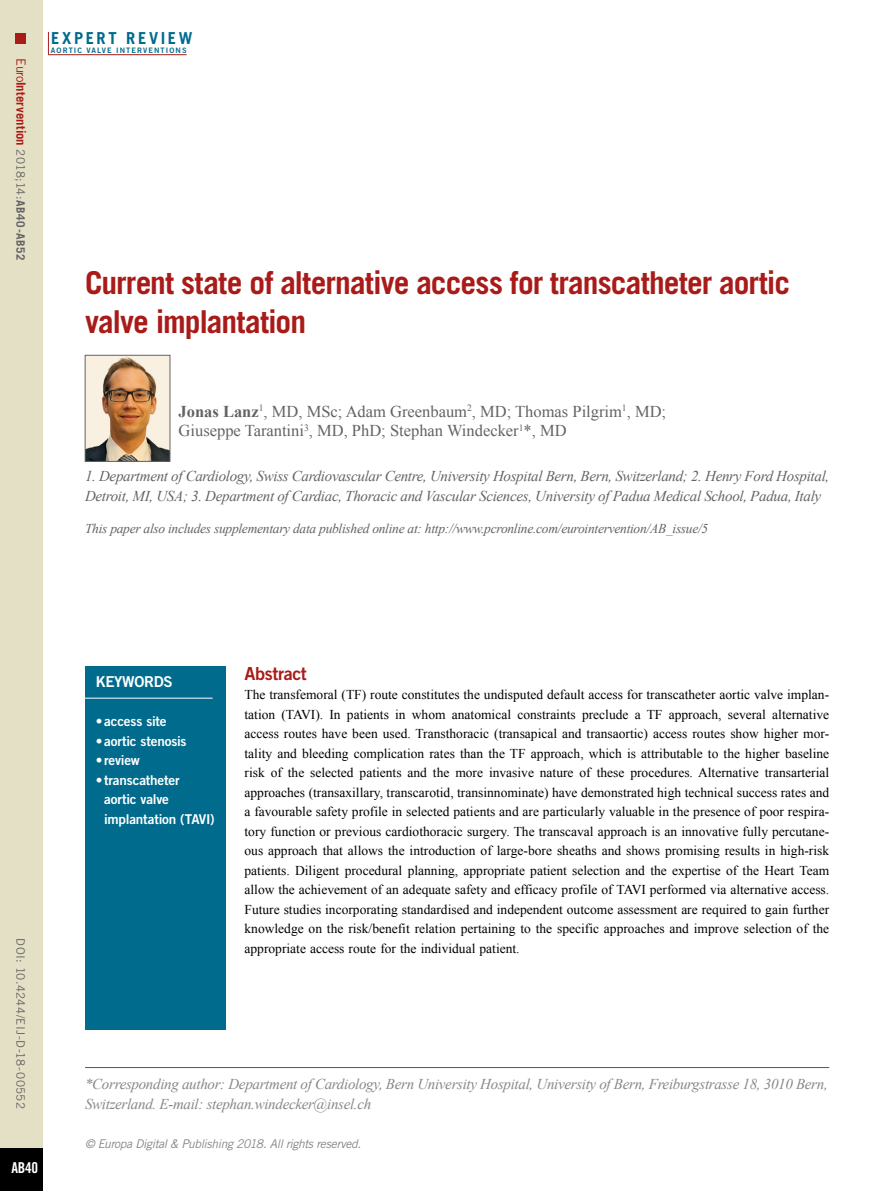
<style>
.page{position:relative;width:893px;height:1191px;background:#fff}
.page>*{position:absolute;margin:0;border:0;box-sizing:border-box;transform-origin:0 0}
.t1{font:700 31.5px/39px "Trade Gothic LT Std";letter-spacing:-.03em;color:#a91b18}
.t2{font:18px "Trade Gothic LT Std Bd 2";letter-spacing:-.02em;color:#a91b18}
.t3{font:16.5px/19.5px "Times New Roman";color:#646363}
.t4{font:700 16.5px "Trade Gothic LT Std";letter-spacing:.16em;color:#006b8d}
.t5{font:italic 15px/19.5px "Times New Roman";letter-spacing:-.02em;color:#646363}
.t6{font:italic 15px/19.5px "Times New Roman";letter-spacing:-.02em;color:#878787}
.t7{font:15px "Trade Gothic LT Std Bd 2";letter-spacing:-.02em;color:#fff}
.t8{font:15px "Trade Gothic LT Std Bd Cn 20";color:#fff}
.t9{font:13.5px/19.5px "Times New Roman";color:#000;text-align:justify}
.t10{font:italic 13.5px "Times New Roman";letter-spacing:-.02em;color:#646363}
.t11{font:13.5px/19.5px "Trade Gothic LT Std Bd 2";letter-spacing:-.015em;color:#fff}
.t12{font:700 12.75px "Trade Gothic LT Std";letter-spacing:.005em;color:#a91b18}
.t13{font:italic 12px "Trade Gothic LT Std";letter-spacing:-.03em;color:#878787}
.t14{font:11.7px "Trade Gothic LT Std";letter-spacing:.03em;color:#646363}
.t15{font:7.5px "Trade Gothic LT Std Bd 2";letter-spacing:.145em;color:#006b8d}
.s1{font-weight:400}
.s2{font-weight:400;font-size:11.7px;color:#646363}
.s3{font-size:11.7px;color:#646363}
.s4{font-weight:700}
</style>
<div class="page">
<div style="left:0;top:0;width:43px;height:1191px;background:#e4e0c5"></div>
<div style="left:0;top:1148px;width:43px;height:43px;background:#000"></div>
<div style="left:16px;top:34px;width:10px;height:10px;background:#a91b18"></div>
<svg style="left:48px;top:32px;width:1px;height:22px"></svg>
<hr style="left:48px;top:54px;width:139px;height:1px;background:#a91b18">
<hr style="left:85px;top:1067px;width:744px;height:1px;background:#575756">
<div style="left:85px;top:665px;width:140px;height:364px;background:#006b8d"></div>
<hr style="left:83px;top:698px;width:130px;height:1px;background:#fff">
<img style="left:87px;top:357px;width:81px;height:102px">
<div style="left:85px;top:355px;width:85px;height:106px;border:1px solid #646363"></div>
<p class="t12" style="left:29px;top:58px;width:204px;rotate:90deg"><span class="s1">Euro</span>Intervention <span class="s2">2018;14:</span><span class="s3">AB40-AB52</span></p>
<p class="t4" style="left:51px;top:28px;width:143px">EXPERT REVIEW</p>
<p class="t15" style="left:51px;top:45px;width:137px">AORTIC VALVE INTERVENTIONS</p>
<h1 class="t1" style="left:85px;top:263px;width:707px">Current state of alternative access for transcatheter aortic valve implantation</h1>
<p class="t3" style="left:179px;top:401px;width:489px"><span class="s4">Jonas Lanz</span><sup>1</sup>, MD, MSc; Adam Greenbaum<sup>2</sup>, MD; Thomas Pilgrim<sup>1</sup>, MD;<br>Giuseppe Tarantini<sup>3</sup>, MD, PhD; Stephan Windecker<sup>1</sup>*, MD</p>
<p class="t5" style="left:85px;top:466px;width:746px">1. Department of Cardiology, Swiss Cardiovascular Centre, University Hospital Bern, Bern, Switzerland; 2. Henry Ford Hospital,<br>Detroit, MI, USA; 3. Department of Cardiac, Thoracic and Vascular Sciences, University of Padua Medical School, Padua, Italy</p>
<p class="t10" style="left:85px;top:519px;width:625px">This paper also includes supplementary data published online at: http://www.pcronline.com/eurointervention/AB_issue/5</p>
<p class="t14" style="left:28px;top:938px;width:172px;rotate:90deg">DOI: 10.4244/EIJ-D-18-00552</p>
<p class="t8" style="left:12px;top:1158px;width:28px">AB40</p>
<p class="t7" style="left:96px;top:672px;width:79px">KEYWORDS</p>
<p class="t11" style="left:96px;top:711px;width:72px">• access site</p>
<p class="t11" style="left:96px;top:731px;width:92px">• aortic stenosis</p>
<p class="t11" style="left:96px;top:750px;width:46px">• review</p>
<p class="t11" style="left:104px;top:770px;width:112px;text-indent:-9px">• transcatheter aortic valve implantation (TAVI)</p>
<h2 class="t2" style="left:244px;top:662px;width:64px">Abstract</h2>
<p class="t9" style="left:244px;top:684px;width:586px">The transfemoral (TF) route constitutes the undisputed default access for transcatheter aortic valve implan&shy;tation (TAVI). In patients in whom anatomical constraints preclude a TF approach, several alternative access routes have been used. Transthoracic (transapical and transaortic) access routes show higher mor&shy;tality and bleeding complication rates than the TF approach, which is attributable to the higher baseline risk of the selected patients and the more invasive nature of these procedures. Alternative transarterial approaches (transaxillary, transcarotid, transinnominate) have demonstrated high technical success rates and a favourable safety profile in selected patients and are particularly valuable in the presence of poor respira&shy;tory function or previous cardiothoracic surgery. The transcaval approach is an innovative fully percutane&shy;ous approach that allows the introduction of large-bore sheaths and shows promising results in high-risk patients. Diligent procedural planning, appropriate patient selection and the expertise of the Heart Team allow the achievement of an adequate safety and efficacy profile of TAVI performed via alternative access.<br>Future studies incorporating standardised and independent outcome assessment are required to gain further knowledge on the risk/benefit relation pertaining to the specific approaches and improve selection of the appropriate access route for the individual patient.</p>
<p class="t6" style="left:85px;top:1074px;width:744px">*Corresponding author: Department of Cardiology, Bern University Hospital, University of Bern, Freiburgstrasse 18, 3010 Bern,<br>Switzerland. E-mail: stephan.windecker@insel.ch</p>
<p class="t13" style="left:85px;top:1137px;width:278px">© Europa Digital &amp; Publishing 2018. All rights reserved.</p>
</div>
